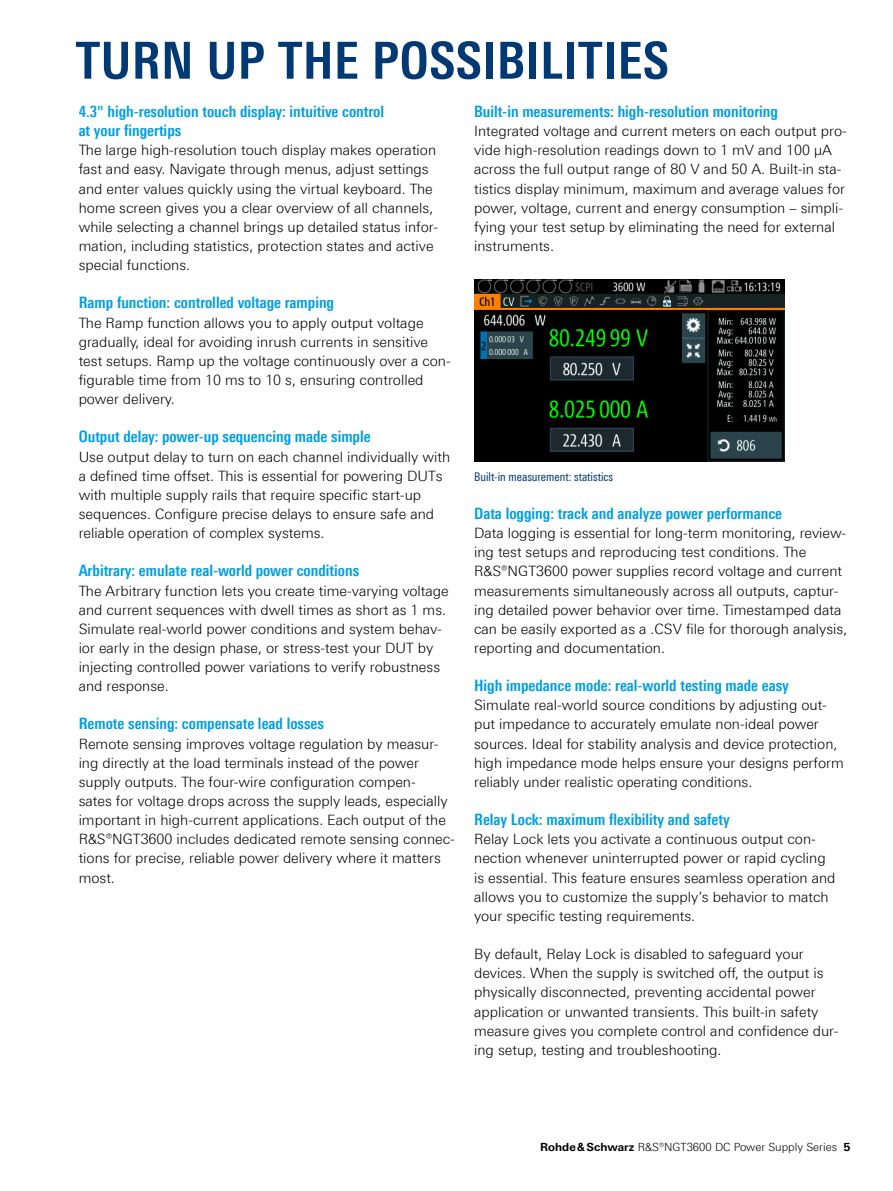
<style>
.page{position:relative;width:893px;height:1191px;background:#fff}
.page>*{position:absolute;margin:0;border:0;box-sizing:border-box;transform-origin:0 0}
.Seiten_Headline_34Pt_blau_IVZ{font:700 condensed 51px "Linotype Universfor RS";letter-spacing:.01em;color:#003973}
.Absatzfett_cyan{font:700 condensed 15.75px/19.2px "Linotype Universfor RS";color:#009ee3}
.Haupttext_ohne_Abstand{font:300 14.25px/19.2px "Linotype Universfor RS";color:#000}
.Haupttext{font:300 14.25px/19.2px "Linotype Universfor RS";color:#000}
.Bildunterschrift{font:condensed 12px "Linotype Universfor RS";color:#003973}
.t1{font:300 11.25px "Linotype Universfor RS";color:#000}
.s1{font-weight:700}
</style>
<div class="page">
<img style="left:474px;top:280px;width:310px;height:181px">
<p class="Seiten_Headline_34Pt_blau_IVZ" style="left:76px;top:30px;width:595px">TURN UP THE POSSIBILITIES</p>
<p class="Absatzfett_cyan" style="left:79px;top:102px;width:307px">4.3" high-resolution touch display: intuitive control at your fingertips</p>
<p class="Haupttext_ohne_Abstand" style="left:79px;top:140px;width:361px">The large high-resolution touch display makes operation fast and easy. Navigate through menus, adjust settings and enter values quickly using the virtual keyboard. The home screen gives you a clear overview of all channels, while selecting a channel brings up detailed status infor&shy;mation, including statistics, protection states and active special functions.</p>
<p class="Absatzfett_cyan" style="left:79px;top:293px;width:257px">Ramp function: controlled voltage ramping</p>
<p class="Haupttext_ohne_Abstand" style="left:79px;top:313px;width:374px">The Ramp function allows you to apply output voltage gradually, ideal for avoiding inrush currents in sensitive test setups. Ramp up the voltage continuously over a con&shy;figurable time from 10 ms to 10 s, ensuring controlled power delivery.</p>
<p class="Absatzfett_cyan" style="left:79px;top:427px;width:294px">Output delay: power-up sequencing made simple</p>
<p class="Haupttext_ohne_Abstand" style="left:79px;top:447px;width:373px">Use output delay to turn on each channel individually with a defined time offset. This is essential for powering DUTs with multiple supply rails that require specific start-up sequences. Configure precise delays to ensure safe and reliable operation of complex systems.</p>
<p class="Absatzfett_cyan" style="left:79px;top:561px;width:282px">Arbitrary: emulate real-world power conditions</p>
<p class="Haupttext_ohne_Abstand" style="left:79px;top:580px;width:372px">The Arbitrary function lets you create time-varying voltage and current sequences with dwell times as short as 1 ms.<br>Simulate real-world power conditions and system behav&shy;ior early in the design phase, or stress-test your DUT by injecting controlled power variations to verify robustness and response.</p>
<p class="Absatzfett_cyan" style="left:79px;top:714px;width:247px">Remote sensing: compensate lead losses</p>
<p class="Haupttext_ohne_Abstand" style="left:79px;top:734px;width:378px">Remote sensing improves voltage regulation by measur&shy;ing directly at the load terminals instead of the power supply outputs. The four-wire configuration compen-<br>sates for voltage drops across the supply leads, especially important in high-current applications. Each output of the R&amp;S®NGT3600 includes dedicated remote sensing connec&shy;tions for precise, reliable power delivery where it matters most.</p>
<p class="Absatzfett_cyan" style="left:474px;top:102px;width:305px">Built-in measurements: high-resolution monitoring</p>
<p class="Haupttext_ohne_Abstand" style="left:474px;top:121px;width:374px">Integrated voltage and current meters on each output pro&shy;vide high-resolution readings down to 1 mV and 100 µA across the full output range of 80 V and 50 A. Built-in sta&shy;tistics display minimum, maximum and average values for power, voltage, current and energy consumption – simpli&shy;fying your test setup by eliminating the need for external instruments.</p>
<p class="Bildunterschrift" style="left:474px;top:469px;width:140px">Built-in measurement: statistics</p>
<p class="Absatzfett_cyan" style="left:474px;top:503px;width:310px">Data logging: track and analyze power performance</p>
<p class="Haupttext_ohne_Abstand" style="left:474px;top:523px;width:375px">Data logging is essential for long-term monitoring, review&shy;ing test setups and reproducing test conditions. The R&amp;S®NGT3600 power supplies record voltage and current measurements simultaneously across all outputs, captur&shy;ing detailed power behavior over time. Timestamped data can be easily exported as a .CSV file for thorough analysis, reporting and documentation.</p>
<p class="Absatzfett_cyan" style="left:474px;top:676px;width:316px">High impedance mode: real-world testing made easy</p>
<p class="Haupttext_ohne_Abstand" style="left:474px;top:695px;width:371px">Simulate real-world source conditions by adjusting out&shy;put impedance to accurately emulate non-ideal power sources. Ideal for stability analysis and device protection, high impedance mode helps ensure your designs perform reliably under realistic operating conditions.</p>
<p class="Absatzfett_cyan" style="left:474px;top:810px;width:257px">Relay Lock: maximum flexibility and safety</p>
<p class="Haupttext_ohne_Abstand" style="left:474px;top:829px;width:363px">Relay Lock lets you activate a continuous output con&shy;nection whenever uninterrupted power or rapid cycling is essential. This feature ensures seamless operation and allows you to customize the supply’s behavior to match your specific testing requirements.</p>
<p class="Haupttext" style="left:474px;top:944px;width:366px">By default, Relay Lock is disabled to safeguard your devices. When the supply is switched off, the output is physically disconnected, preventing accidental power application or unwanted transients. This built-in safety measure gives you complete control and confidence dur&shy;ing setup, testing and troubleshooting.</p>
<p class="t1" style="left:540px;top:1140px;width:312px"><span class="s1">Rohde&amp;Schwarz</span> R&amp;S®NGT3600 DC Power Supply Series <span class="s1">5</span></p>
</div>
